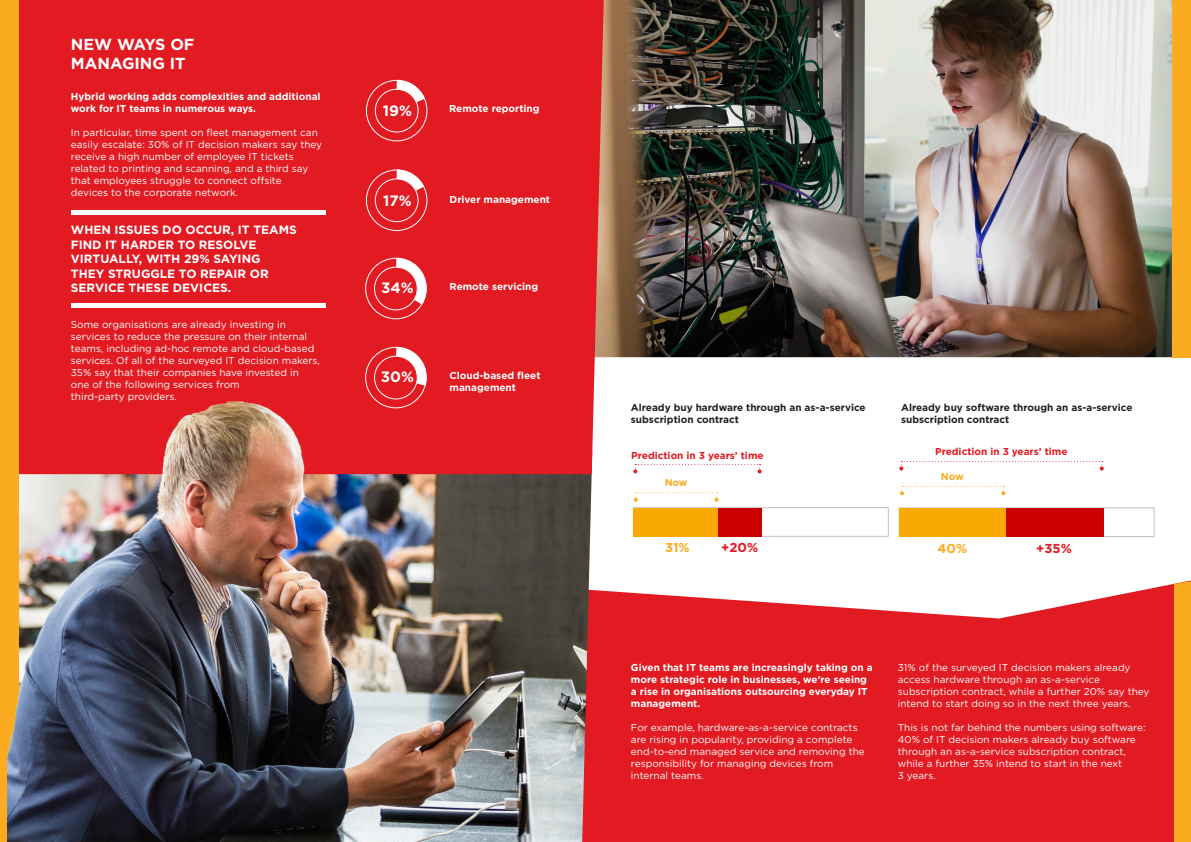
<style>
.page{position:relative;width:1191px;height:842px;background:#fff}
.page>*{position:absolute;margin:0;border:0;box-sizing:border-box;transform-origin:0 0}
.t1{font:700 16px "Gotham";color:#fff}
.t2{font:700 15px "Gotham";color:#fff}
.t3{font:700 13px "Gotham";color:#e21a21}
.t4{font:700 13px "Gotham";color:#faab1f}
.t5{font:700 12px/14.4px "Gotham";color:#fff}
.t6{font:10px/12px "Gotham";color:#fff}
.t7{font:700 10px/12px "Gotham";color:#fff}
.t8{font:700 10px/12px "Gotham";color:#231f20}
.t9{font:700 10px "Gotham";color:#e21a21}
.t10{font:700 10px "Gotham";letter-spacing:-.015em;color:#faab1f}
</style>
<div class="page">
<img style="left:604px;top:0;width:568px;height:357px">
<svg style="left:592px;top:580px;width:599px;height:262px;fill:#e21a21"></svg>
<img style="left:331px;top:474px;width:261px;height:368px">
<div style="left:18px;top:0;width:586px;height:474px;background:#e21a21"></div>
<div style="left:0;top:0;width:18px;height:842px;background:#faab1f"></div>
<div style="left:633px;top:507px;width:255px;height:30px;border:1px solid #bdc2c3"></div>
<div style="left:718px;top:508px;width:43px;height:28px;background:#c00"></div>
<div style="left:633px;top:508px;width:85px;height:28px;background:#f8aa00"></div>
<svg style="left:634px;top:492px;width:84px;height:10px"></svg>
<svg style="left:633px;top:464px;width:128px;height:9px"></svg>
<div style="left:898px;top:507px;width:256px;height:30px;border:1px solid #bdc2c3"></div>
<div style="left:899px;top:508px;width:204px;height:28px;background:#c00"></div>
<div style="left:899px;top:508px;width:106px;height:28px;background:#f8aa00"></div>
<svg style="left:900px;top:486px;width:105px;height:9px"></svg>
<svg style="left:899px;top:461px;width:204px;height:9px"></svg>
<svg style="left:365px;top:75px;width:67px;height:67px"></svg>
<svg style="left:365px;top:342px;width:66px;height:67px"></svg>
<svg style="left:365px;top:253px;width:66px;height:67px"></svg>
<svg style="left:365px;top:165px;width:67px;height:67px"></svg>
<img style="left:7px;top:397px;width:324px;height:445px">
<div style="left:1174px;top:581px;width:17px;height:261px;background:#faab1f"></div>
<div style="left:1172px;top:0;width:19px;height:357px;background:#faab1f"></div>
<hr style="left:71px;top:211px;width:255px;height:4px;background:#fff">
<div style="left:71px;top:303px;width:255px;height:5px;background:#fff"></div>
<p class="t1" style="left:71px;top:33px;width:125px">NEW WAYS OF</p>
<p class="t1" style="left:71px;top:52px;width:116px">MANAGING IT</p>
<p class="t7" style="left:71px;top:90px;width:251px">Hybrid working adds complexities and additional work for IT teams in numerous ways.</p>
<p class="t6" style="left:71px;top:126px;width:253px">In particular, time spent on fleet management can easily escalate: 30% of IT decision makers say they receive a high number of employee IT tickets</p>
<p class="t6" style="left:71px;top:162px;width:239px">related to printing and scanning, and a third say that employees struggle to connect offsite</p>
<p class="t6" style="left:71px;top:186px;width:169px">devices to the corporate network.</p>
<p class="t5" style="left:71px;top:223px;width:227px">WHEN ISSUES DO OCCUR, IT TEAMS<br>FIND IT HARDER TO RESOLVE</p>
<p class="t5" style="left:71px;top:252px;width:191px">VIRTUALLY, WITH 29% SAYING</p>
<p class="t5" style="left:71px;top:266px;width:199px">THEY STRUGGLE TO REPAIR OR</p>
<p class="t5" style="left:71px;top:280px;width:162px">SERVICE THESE DEVICES.</p>
<p class="t6" style="left:71px;top:318px;width:217px">Some organisations are already investing in</p>
<p class="t6" style="left:71px;top:330px;width:251px">services to reduce the pressure on their internal teams, including ad-hoc remote and cloud-based services. Of all of the surveyed IT decision makers, 35% say that their companies have invested in</p>
<p class="t6" style="left:71px;top:378px;width:170px">one of the following services from</p>
<p class="t6" style="left:71px;top:390px;width:107px">third-party providers.</p>
<p class="t2" style="left:383px;top:101px;width:31px">19%</p>
<p class="t7" style="left:449px;top:102px;width:92px">Remote reporting</p>
<p class="t2" style="left:383px;top:191px;width:30px">17%</p>
<p class="t7" style="left:449px;top:193px;width:102px">Driver management</p>
<p class="t2" style="left:381px;top:278px;width:34px">34%</p>
<p class="t7" style="left:449px;top:280px;width:90px">Remote servicing</p>
<p class="t2" style="left:381px;top:367px;width:35px">30%</p>
<p class="t7" style="left:449px;top:370px;width:92px">Cloud-based fleet management</p>
<p class="t8" style="left:631px;top:402px;width:236px">Already buy hardware through an as-a-service subscription contract</p>
<p class="t8" style="left:901px;top:402px;width:233px">Already buy software through an as-a-service subscription contract</p>
<p class="t9" style="left:631px;top:448px;width:134px">Prediction in 3 years’ time</p>
<p class="t9" style="left:935px;top:445px;width:134px">Prediction in 3 years’ time</p>
<p class="t10" style="left:664px;top:476px;width:24px">Now</p>
<p class="t10" style="left:941px;top:470px;width:24px">Now</p>
<p class="t4" style="left:665px;top:539px;width:26px">31%</p>
<p class="t3" style="left:721px;top:539px;width:39px">+20%</p>
<p class="t4" style="left:937px;top:540px;width:31px">40%</p>
<p class="t3" style="left:1036px;top:540px;width:37px">+35%</p>
<p class="t7" style="left:631px;top:661px;width:243px">Given that IT teams are increasingly taking on a more strategic role in businesses, we’re seeing a rise in organisations outsourcing everyday IT management.</p>
<p class="t6" style="left:631px;top:721px;width:228px">For example, hardware-as-a-service contracts</p>
<p class="t6" style="left:631px;top:733px;width:223px">are rising in popularity, providing a complete</p>
<p class="t6" style="left:631px;top:745px;width:235px">end-to-end managed service and removing the</p>
<p class="t6" style="left:631px;top:757px;width:204px">responsibility for managing devices from</p>
<p class="t6" style="left:631px;top:769px;width:74px">internal teams.</p>
<p class="t6" style="left:898px;top:661px;width:234px">31% of the surveyed IT decision makers already access hardware through an as-a-service</p>
<p class="t6" style="left:898px;top:685px;width:253px">subscription contract, while a further 20% say they intend to start doing so in the next three years.</p>
<p class="t6" style="left:898px;top:721px;width:249px">This is not far behind the numbers using software:<br>40% of IT decision makers already buy software through an as-a-service subscription contract, while a further 35% intend to start in the next</p>
<p class="t6" style="left:898px;top:769px;width:39px">3 years.</p>
</div>
